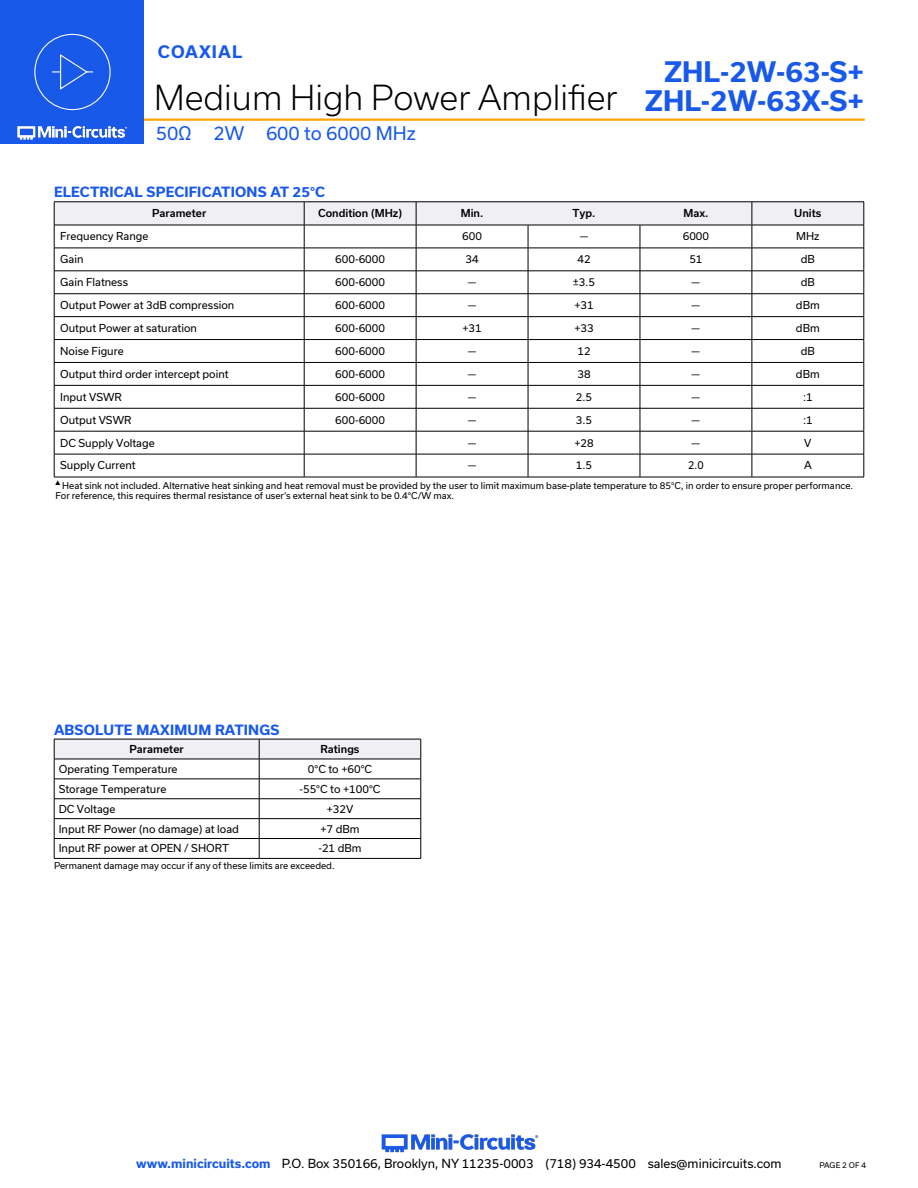
<style>
.page{position:relative;width:918px;height:1188px;background:#fff}
.page>*{position:absolute;margin:0;border:0;box-sizing:border-box;transform-origin:0 0}
.t1{font:300 33px "Usual";color:#000}
.t2{font:700 27px "Usual";color:#1859ea}
.t3{font:18px "Usual";color:#1859ea}
.t4{font:700 16.5px "Usual";letter-spacing:.065em;color:#1859ea}
.Blue_Headers{font:700 13.5px "Usual";letter-spacing:.015em;color:#1859ea}
.t5{font:12px "Usual";color:#000}
.Table_Body_Left_Just{font:10.5px "Usual";color:#000}
.Table_Body_Center{font:10.5px "Usual";color:#000}
.Table_Header_Center{font:500 10.5px "Usual";color:#000}
.Table_Body_Center-2{font:10.5px "Usual";color:#000;scale:.95 1}
.Notes{font:9px/10.8px "Usual";color:#000}
.t6{font:7.5px "Usual";color:#000}
.s1{font-weight:700;font-size:27px;color:#1859ea}
.s2{font-weight:700;color:#1859ea}
</style>
<div class="page">
<img style="left:381px;top:1134px;width:158px;height:19px">
<hr style="left:112px;top:118px;width:753px;height:3px;background:#ffa300">
<div style="left:0;top:0;width:144px;height:144px;background:#1859ea"></div>
<img style="left:17px;top:120px;width:128px;height:20px">
<div style="left:34px;top:34px;width:77px;height:76px;border:1px solid #fff;border-radius:50%"></div>
<svg style="left:52px;top:54px;width:41px;height:36px"></svg>
<hr style="left:54px;top:477px;width:250px;height:1px;background:#000">
<hr style="left:304px;top:477px;width:112px;height:1px;background:#000">
<hr style="left:752px;top:477px;width:112px;height:1px;background:#000">
<svg style="left:54px;top:202px;width:811px;height:275px"></svg>
<hr style="left:416px;top:477px;width:112px;height:1px;background:#000">
<hr style="left:528px;top:477px;width:112px;height:1px;background:#000">
<hr style="left:640px;top:477px;width:112px;height:1px;background:#000">
<svg style="left:54px;top:739px;width:368px;height:119px"></svg>
<hr style="left:54px;top:858px;width:205px;height:1px;background:#000">
<hr style="left:259px;top:858px;width:162px;height:1px;background:#000">
<h3 class="t4" style="left:158px;top:42px;width:86px">COAXIAL</h3>
<h2 class="t2" style="left:664px;top:57px;width:201px">ZHL-2W-63-S+</h2>
<h1 class="t1" style="left:154px;top:79px;width:711px">Medium High Power Amplifier <span class="s1">ZHL-2W-63X-S+</span></h1>
<h3 class="t3" style="left:156px;top:123px;width:262px">50Ω 2W 600 to 6000 MHz</h3>
<p class="Blue_Headers" style="left:54px;top:184px;width:273px">ELECTRICAL SPECIFICATIONS AT 25°C</p>
<p class="Table_Header_Center" style="left:152px;top:207px;width:56px">Parameter</p>
<p class="Table_Header_Center" style="left:318px;top:207px;width:86px">Condition (MHz)</p>
<p class="Table_Header_Center" style="left:461px;top:207px;width:24px">Min.</p>
<p class="Table_Header_Center" style="left:572px;top:207px;width:25px">Typ.</p>
<p class="Table_Header_Center" style="left:683px;top:207px;width:26px">Max.</p>
<p class="Table_Header_Center" style="left:794px;top:207px;width:29px">Units</p>
<p class="Table_Body_Left_Just" style="left:60px;top:230px;width:90px">Frequency Range</p>
<p class="Table_Body_Center" style="left:462px;top:230px;width:21px">600</p>
<p class="Table_Body_Center" style="left:580px;top:230px;width:10px">—</p>
<p class="Table_Body_Center" style="left:683px;top:230px;width:28px">6000</p>
<p class="Table_Body_Center" style="left:796px;top:230px;width:25px">MHz</p>
<p class="Table_Body_Left_Just" style="left:60px;top:253px;width:25px">Gain</p>
<p class="Table_Body_Center" style="left:335px;top:253px;width:51px">600-6000</p>
<p class="Table_Body_Center" style="left:465px;top:253px;width:15px">34</p>
<p class="Table_Body_Center" style="left:577px;top:253px;width:15px">42</p>
<p class="Table_Body_Center" style="left:689px;top:253px;width:15px">51</p>
<p class="Table_Body_Center" style="left:801px;top:253px;width:16px">dB</p>
<p class="Table_Body_Left_Just" style="left:60px;top:276px;width:69px">Gain Flatness</p>
<p class="Table_Body_Center" style="left:335px;top:276px;width:51px">600-6000</p>
<p class="Table_Body_Center" style="left:468px;top:276px;width:10px">—</p>
<p class="Table_Body_Center" style="left:573px;top:276px;width:24px">±3.5</p>
<p class="Table_Body_Center" style="left:692px;top:276px;width:10px">—</p>
<p class="Table_Body_Center" style="left:801px;top:276px;width:16px">dB</p>
<p class="Table_Body_Left_Just" style="left:60px;top:299px;width:176px">Output Power at 3dB compression</p>
<p class="Table_Body_Center" style="left:335px;top:299px;width:51px">600-6000</p>
<p class="Table_Body_Center" style="left:468px;top:299px;width:10px">—</p>
<p class="Table_Body_Center" style="left:574px;top:299px;width:21px">+31</p>
<p class="Table_Body_Center" style="left:692px;top:299px;width:10px">—</p>
<p class="Table_Body_Center" style="left:796px;top:299px;width:25px">dBm</p>
<p class="Table_Body_Left_Just" style="left:60px;top:322px;width:138px">Output Power at saturation</p>
<p class="Table_Body_Center" style="left:335px;top:322px;width:51px">600-6000</p>
<p class="Table_Body_Center" style="left:462px;top:322px;width:21px">+31</p>
<p class="Table_Body_Center" style="left:574px;top:322px;width:21px">+33</p>
<p class="Table_Body_Center" style="left:692px;top:322px;width:10px">—</p>
<p class="Table_Body_Center" style="left:796px;top:322px;width:25px">dBm</p>
<p class="Table_Body_Left_Just" style="left:60px;top:345px;width:65px">Noise Figure</p>
<p class="Table_Body_Center" style="left:335px;top:345px;width:51px">600-6000</p>
<p class="Table_Body_Center" style="left:468px;top:345px;width:10px">—</p>
<p class="Table_Body_Center" style="left:577px;top:345px;width:15px">12</p>
<p class="Table_Body_Center" style="left:692px;top:345px;width:10px">—</p>
<p class="Table_Body_Center" style="left:801px;top:345px;width:16px">dB</p>
<p class="Table_Body_Left_Just" style="left:60px;top:368px;width:170px">Output third order intercept point</p>
<p class="Table_Body_Center" style="left:335px;top:368px;width:51px">600-6000</p>
<p class="Table_Body_Center" style="left:468px;top:368px;width:10px">—</p>
<p class="Table_Body_Center" style="left:577px;top:368px;width:15px">38</p>
<p class="Table_Body_Center" style="left:692px;top:368px;width:10px">—</p>
<p class="Table_Body_Center" style="left:796px;top:368px;width:25px">dBm</p>
<p class="Table_Body_Left_Just" style="left:60px;top:391px;width:63px">Input VSWR</p>
<p class="Table_Body_Center" style="left:335px;top:391px;width:51px">600-6000</p>
<p class="Table_Body_Center" style="left:468px;top:391px;width:10px">—</p>
<p class="Table_Body_Center" style="left:576px;top:391px;width:18px">2.5</p>
<p class="Table_Body_Center" style="left:692px;top:391px;width:10px">—</p>
<p class="Table_Body_Center" style="left:803px;top:391px;width:11px">:1</p>
<p class="Table_Body_Left_Just" style="left:60px;top:414px;width:73px">Output VSWR</p>
<p class="Table_Body_Center" style="left:335px;top:414px;width:51px">600-6000</p>
<p class="Table_Body_Center" style="left:468px;top:414px;width:10px">—</p>
<p class="Table_Body_Center" style="left:576px;top:414px;width:18px">3.5</p>
<p class="Table_Body_Center" style="left:692px;top:414px;width:10px">—</p>
<p class="Table_Body_Center" style="left:803px;top:414px;width:11px">:1</p>
<p class="Table_Body_Left_Just" style="left:60px;top:437px;width:96px">DC Supply Voltage</p>
<p class="Table_Body_Center" style="left:468px;top:437px;width:10px">—</p>
<p class="Table_Body_Center" style="left:574px;top:437px;width:21px">+28</p>
<p class="Table_Body_Center" style="left:692px;top:437px;width:10px">—</p>
<p class="Table_Body_Center" style="left:804px;top:437px;width:9px">V</p>
<p class="Table_Body_Left_Just" style="left:60px;top:459px;width:77px">Supply Current</p>
<p class="Table_Body_Center" style="left:468px;top:459px;width:10px">—</p>
<p class="Table_Body_Center" style="left:576px;top:459px;width:18px">1.5</p>
<p class="Table_Body_Center-2" style="left:688px;top:459px;width:18px">2.0</p>
<p class="Table_Body_Center" style="left:804px;top:459px;width:9px">A</p>
<p class="Notes" style="left:56px;top:480px;width:799px"><sup>▲</sup>Heat sink not included. Alternative heat sinking and heat removal must be provided by the user to limit maximum base-plate temperature to 85°C, in order to ensure proper performance.<br>For reference, this requires thermal resistance of user’s external heat sink to be 0.4°C/W max.</p>
<p class="Blue_Headers" style="left:54px;top:722px;width:227px">ABSOLUTE MAXIMUM RATINGS</p>
<p class="Table_Header_Center" style="left:130px;top:743px;width:56px">Parameter</p>
<p class="Table_Header_Center" style="left:320px;top:743px;width:41px">Ratings</p>
<p class="Table_Body_Left_Just" style="left:59px;top:763px;width:120px">Operating Temperature</p>
<p class="Table_Body_Center" style="left:308px;top:763px;width:66px">0°C to +60°C</p>
<p class="Table_Body_Left_Just" style="left:59px;top:783px;width:109px">Storage Temperature</p>
<p class="Table_Body_Center" style="left:299px;top:783px;width:83px">-55°C to +100°C</p>
<p class="Table_Body_Left_Just" style="left:59px;top:803px;width:58px">DC Voltage</p>
<p class="Table_Body_Center" style="left:327px;top:803px;width:28px">+32V</p>
<p class="Table_Body_Left_Just" style="left:59px;top:823px;width:182px">Input RF Power (no damage) at load</p>
<p class="Table_Body_Center" style="left:320px;top:823px;width:41px">+7 dBm</p>
<p class="Table_Body_Left_Just" style="left:59px;top:842px;width:172px">Input RF power at OPEN / SHORT</p>
<p class="Table_Body_Center" style="left:318px;top:842px;width:45px">-21 dBm</p>
<p class="Notes" style="left:54px;top:860px;width:282px">Permanent damage may occur if any of these limits are exceeded.</p>
<h3 class="t5" style="left:136px;top:1157px;width:647px"><span class="s2">www.minicircuits.com</span> P.O. Box 350166, Brooklyn, NY 11235-0003 (718) 934-4500 sales@minicircuits.com</h3>
<p class="t6" style="left:819px;top:1161px;width:48px">PAGE 2 OF 4</p>
</div>
